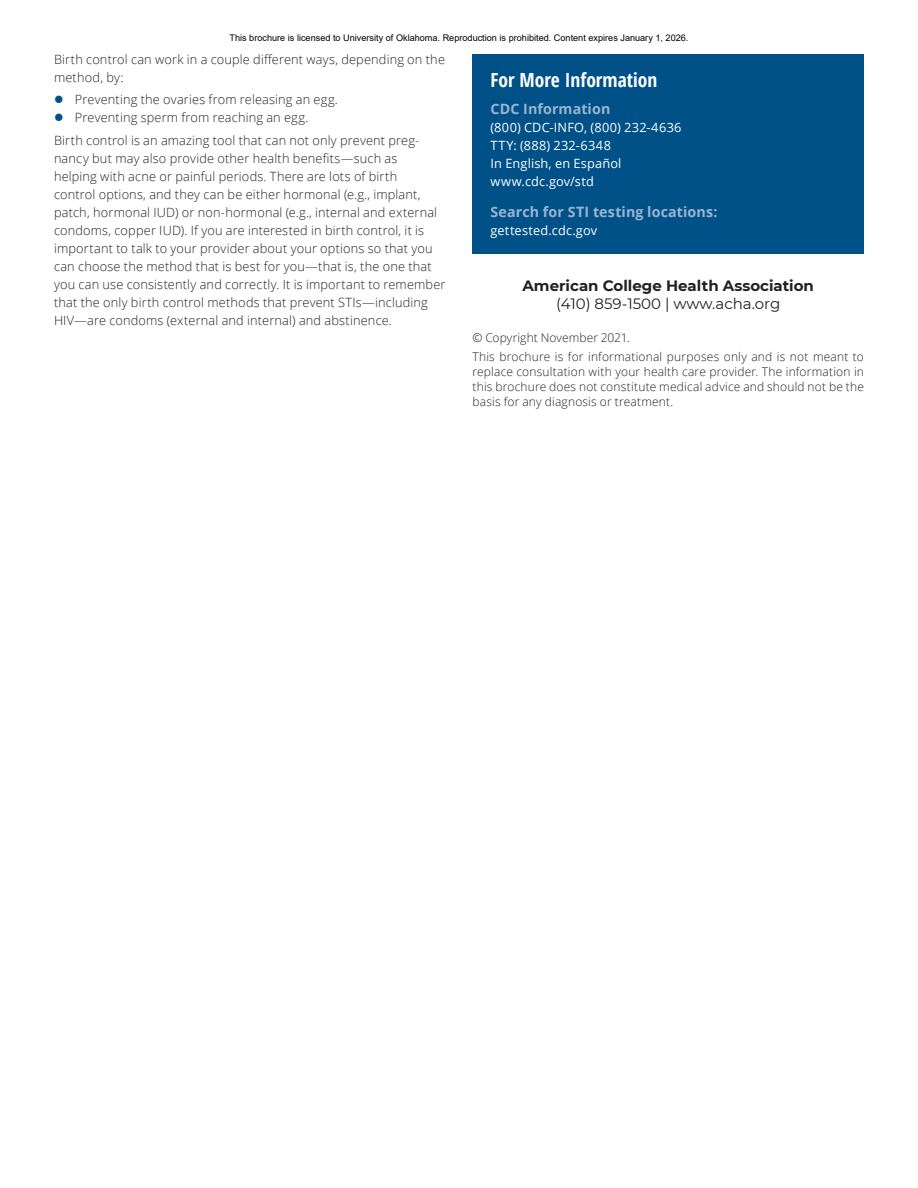
<style>
.page{position:relative;width:918px;height:1188px;background:#fff}
.page>*{position:absolute;margin:0;border:0;box-sizing:border-box;transform-origin:0 0}
.t1{font:700 19.5px "Open Sans Condensed";color:#fff}
.t2{font:700 15px "Montserrat";color:#231f20}
.t3{font:15px "Montserrat";color:#231f20}
.InfoBox-H{font:700 14.25px "Open Sans";letter-spacing:.01em;color:#9cb4d2}
.BodyText{font:300 12.75px/18px "Open Sans";letter-spacing:.015em;color:#231f20}
.InfoBox-Txt{font:12.75px "Open Sans";letter-spacing:.015em;color:#fff}
.BodyText-2{font:300 12px/15px "Open Sans";letter-spacing:.015em;color:#231f20;text-align:justify}
.t4{font:9.15px "Arial";color:#000}
</style>
<div class="page">
<div style="left:472px;top:54px;width:392px;height:199px;background:#005187"></div>
<p class="t4" style="left:230px;top:31px;width:460px">This brochure is licensed to University of Oklahoma. Reproduction is prohibited. Content expires January 1, 2026.</p>
<p class="BodyText" style="left:54px;top:50px;width:393px">Birth control can work in a couple different ways, depending on the method, by:</p>
<p class="BodyText" style="left:75px;top:90px;width:264px">Preventing the ovaries from releasing an egg.</p>
<p class="BodyText" style="left:75px;top:108px;width:235px">Preventing sperm from reaching an egg.</p>
<p class="BodyText" style="left:54px;top:131px;width:393px">Birth control is an amazing tool that can not only prevent preg&shy;nancy but may also provide other health benefits—such as<br>helping with acne or painful periods. There are lots of birth<br>control options, and they can be either hormonal (e.g., implant, patch, hormonal IUD) or non-hormonal (e.g., internal and external condoms, copper IUD). If you are interested in birth control, it is important to talk to your provider about your options so that you can choose the method that is best for you—that is, the one that you can use consistently and correctly. It is important to remember that the only birth control methods that prevent STIs—including HIV—are condoms (external and internal) and abstinence.</p>
<h1 class="t1" style="left:490px;top:66px;width:168px">For More Information</h1>
<p class="InfoBox-H" style="left:490px;top:99px;width:121px">CDC Information</p>
<p class="InfoBox-Txt" style="left:490px;top:119px;width:193px">(800) CDC-INFO, (800) 232-4636</p>
<p class="InfoBox-Txt" style="left:490px;top:137px;width:122px">TTY: (888) 232-6348</p>
<p class="InfoBox-Txt" style="left:490px;top:155px;width:133px">In English, en Español</p>
<p class="InfoBox-Txt" style="left:490px;top:173px;width:105px">www.cdc.gov/std</p>
<p class="InfoBox-H" style="left:490px;top:202px;width:228px">Search for STI testing locations:</p>
<p class="InfoBox-Txt" style="left:490px;top:222px;width:108px">gettested.cdc.gov</p>
<p class="t2" style="left:522px;top:275px;width:293px">American College Health Association</p>
<p class="t3" style="left:556px;top:293px;width:226px">(410) 859-1500 | www.acha.org</p>
<p class="BodyText-2" style="left:472px;top:330px;width:159px">© Copyright November 2021.</p>
<p class="BodyText-2" style="left:472px;top:349px;width:393px">This brochure is for informational purposes only and is not meant to replace consultation with your health care provider. The information in this brochure does not constitute medical advice and should not be the basis for any diagnosis or treatment.</p>
</div>
